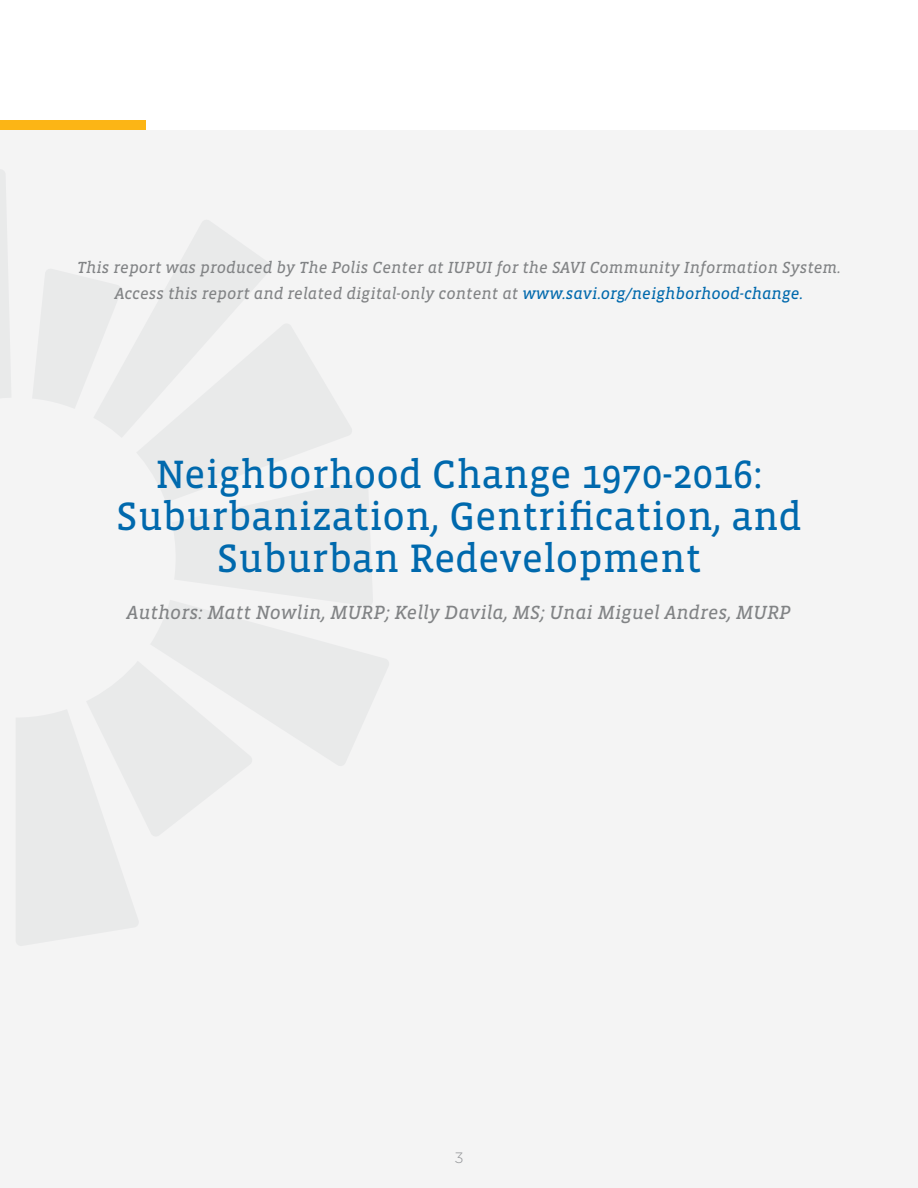
<style>
.page{position:relative;width:918px;height:1188px;background:#fff}
.page>*{position:absolute;margin:0;border:0;box-sizing:border-box;transform-origin:0 0}
.t1{font:40.5px/42px "Vista Slab OT";color:#0069ad;text-align:center}
.t2{font:italic 19.5px "Vista Slab OT";color:#818385}
.t3{font:italic 16.5px/25.5px "Vista Slab OT";color:#818385;text-align:center}
.t4{font:300 15px "Gotham";color:#939598}
.s1{color:#0069ad}
</style>
<div class="page">
<div style="left:1px;top:130px;width:917px;height:1058px;background:#f4f4f4"></div>
<div style="left:0;top:120px;width:146px;height:10px;background:#fcb515"></div>
<p class="t3" style="left:77px;top:255px;width:765px">This report was produced by The Polis Center at IUPUI for the SAVI Community Information System.<br>Access this report and related digital-only content at <span class="s1">www.savi.org/neighborhood-change.</span></p>
<h1 class="t1" style="left:116px;top:454px;width:687px">Neighborhood Change 1970-2016:<br>Suburbanization, Gentrification, and<br>Suburban Redevelopment</h1>
<p class="t2" style="left:127px;top:603px;width:666px">Authors: Matt Nowlin, MURP; Kelly Davila, MS; Unai Miguel Andres, MURP</p>
<p class="t4" style="left:454px;top:1148px;width:11px">3</p>
</div>
